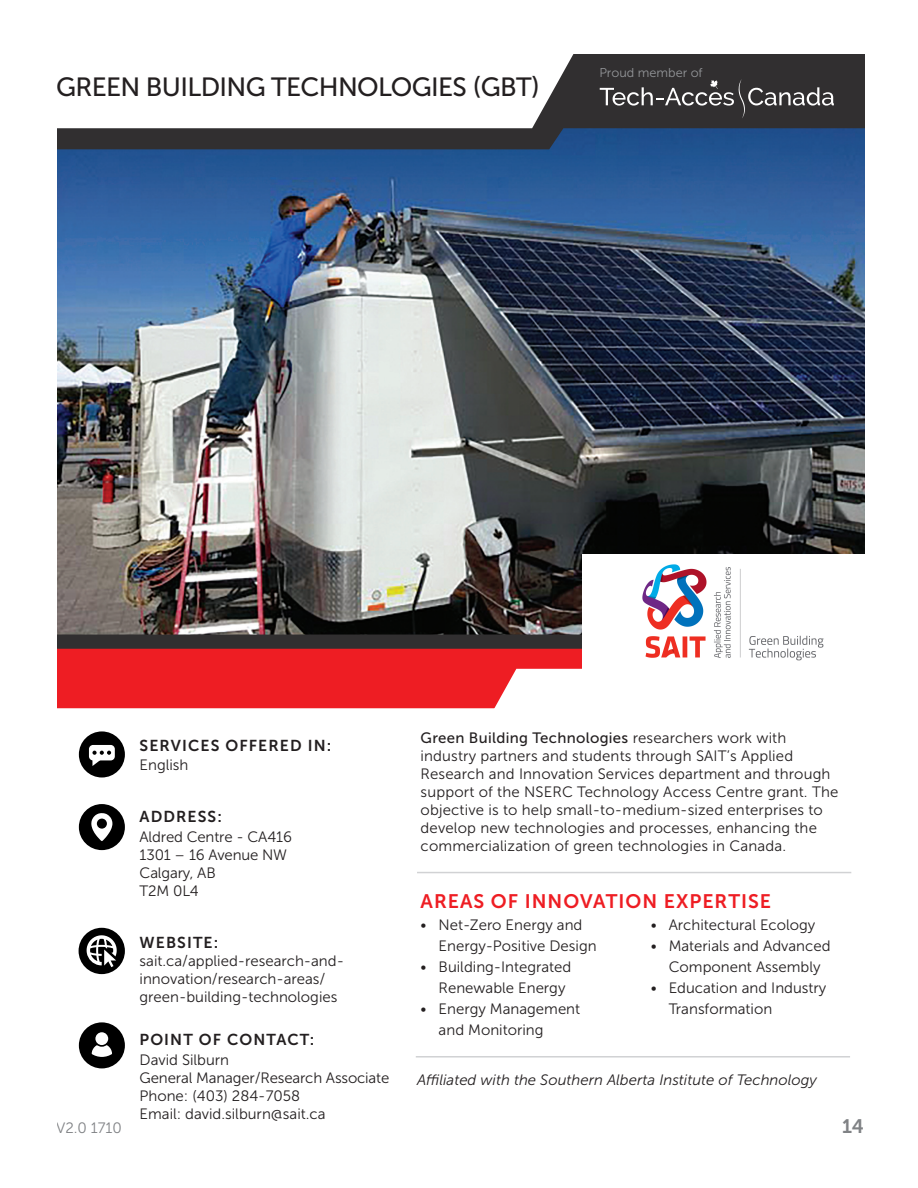
<style>
.page{position:relative;width:918px;height:1188px;background:#fff}
.page>*{position:absolute;margin:0;border:0;box-sizing:border-box;transform-origin:0 0}
.Heading_1{font:26.25px "Museo Sans 500";letter-spacing:-.025em;color:#231f20}
.Heading_Red{font:19.5px "Museo Sans 700";letter-spacing:.05em;color:#ee1d23}
.Body{font:19.5px "Museo Sans 700";color:#808285}
.Subhead{font:15.75px "Museo Sans 700";letter-spacing:.07em;color:#231f20}
.Body-2{font:15px/18px "Museo Sans 300";color:#231f20}
.Subhead-2{font:15px/18px "Museo Sans 300";color:#231f20}
.Body-3{font:italic 15px "Museo Sans 300";color:#231f20}
.Body-4{font:15px "Museo Sans 300";color:#808285}
.Body-5{font:12.75px "Museo Sans 300";color:#939598}
.s1{font-family:"Museo Sans 500"}
</style>
<div class="page">
<img style="left:57px;top:149px;width:808px;height:486px">
<svg style="left:57px;top:54px;width:808px;height:95px;background:#2d3745"></svg>
<div style="left:0;top:635px;width:725px;height:27px;background:#312f30"></div>
<div style="left:0;top:649px;width:641px;height:59px;background:#ee1d23"></div>
<svg style="left:57px;top:54px;width:533px;height:74px"></svg>
<svg style="left:459px;top:669px;width:182px;height:40px;fill:#fff"></svg>
<svg style="left:600px;top:79px;width:234px;height:40px;background:#494848"></svg>
<div style="left:79px;top:1022px;width:46px;height:46px;background:#000;border-radius:50%"></div>
<svg style="left:89px;top:1045px;width:26px;height:23px"></svg>
<div style="left:95px;top:1031px;width:14px;height:15px;background:#fff;border-radius:50%"></div>
<div style="left:94px;top:1031px;width:16px;height:16px;border:2px solid #000;border-radius:50%"></div>
<div style="left:79px;top:804px;width:46px;height:46px;background:#000;border-radius:50%"></div>
<svg style="left:91px;top:813px;width:22px;height:28px"></svg>
<div style="left:79px;top:731px;width:46px;height:46px;background:#000;border-radius:50%"></div>
<div style="left:89px;top:745px;width:26px;height:15px;background:#fff;border-radius:4px"></div>
<svg style="left:92px;top:751px;width:19px;height:15px"></svg>
<div style="left:79px;top:928px;width:46px;height:46px;background:#000;border-radius:50%"></div>
<svg style="left:87px;top:935px;width:30px;height:32px"></svg>
<hr style="left:417px;top:872px;width:434px;height:1px;background:#d1d2d4">
<hr style="left:416px;top:1056px;width:434px;height:2px;background:#d1d2d4">
<div style="left:583px;top:554px;width:324px;height:140px;background:#fff"></div>
<img style="left:642px;top:564px;width:182px;height:97px">
<div style="left:0;top:0;width:56px;height:1188px;background:#fff"></div>
<p class="Heading_1" style="left:56px;top:73px;width:485px">GREEN BUILDING TECHNOLOGIES (GBT)</p>
<p class="Body-5" style="left:599px;top:66px;width:105px">Proud member of</p>
<p class="Body-2" style="left:421px;top:729px;width:419px"><span class="s1">Green Building Technologies</span> researchers work with industry partners and students through SAIT’s Applied Research and Innovation Services department and through support of the NSERC Technology Access Centre grant. The objective is to help small-to-medium-sized enterprises to develop new technologies and processes, enhancing the commercialization of green technologies in Canada.</p>
<p class="Subhead" style="left:140px;top:737px;width:193px">SERVICES OFFERED IN:</p>
<p class="Body-2" style="left:140px;top:756px;width:50px">English</p>
<p class="Subhead" style="left:140px;top:808px;width:84px">ADDRESS:</p>
<p class="Body-2" style="left:140px;top:828px;width:154px">Aldred Centre - CA416</p>
<p class="Body-2" style="left:140px;top:846px;width:149px">1301 – 16 Avenue NW</p>
<p class="Body-2" style="left:140px;top:864px;width:78px">Calgary, AB</p>
<p class="Body-2" style="left:140px;top:882px;width:61px">T2M 0L4</p>
<p class="Heading_Red" style="left:421px;top:890px;width:352px">AREAS OF INNOVATION EXPERTISE</p>
<p class="Body-2" style="left:439px;top:915px;width:160px;line-height:21px;text-indent:-18px">• Net-Zero Energy and<br>Energy-Positive Design</p>
<p class="Body-2" style="left:439px;top:957px;width:134px;line-height:21px;text-indent:-18px">• Building-Integrated<br>Renewable Energy</p>
<p class="Body-2" style="left:439px;top:999px;width:143px;line-height:21px;text-indent:-18px">• Energy Management and Monitoring</p>
<p class="Body-2" style="left:651px;top:916px;width:166px">• Architectural Ecology</p>
<p class="Body-2" style="left:651px;top:936px;width:181px;line-height:21px;text-align:center">• Materials and Advanced<br>Component Assembly</p>
<p class="Body-2" style="left:669px;top:978px;width:159px;line-height:21px;text-indent:-18px">• Education and Industry<br>Transformation</p>
<p class="Subhead" style="left:140px;top:934px;width:80px">WEBSITE:</p>
<p class="Subhead-2" style="left:140px;top:952px;width:206px">sait.ca/applied-research-and&shy;innovation/research-areas/ green-building-technologies</p>
<p class="Subhead" style="left:140px;top:1031px;width:176px">POINT OF CONTACT:</p>
<p class="Body-2" style="left:140px;top:1051px;width:91px">David Silburn</p>
<p class="Body-2" style="left:140px;top:1069px;width:251px">General Manager/Research Associate</p>
<p class="Body-2" style="left:140px;top:1087px;width:162px">Phone: (403) 284-7058</p>
<p class="Body-2" style="left:140px;top:1105px;width:188px">Email: david.silburn@sait.ca</p>
<p class="Body-3" style="left:417px;top:1072px;width:402px">Affiliated with the Southern Alberta Institute of Technology</p>
<p class="Body-4" style="left:56px;top:1120px;width:67px">V2.0 1710</p>
<p class="Body" style="left:842px;top:1116px;width:23px">14</p>
</div>
